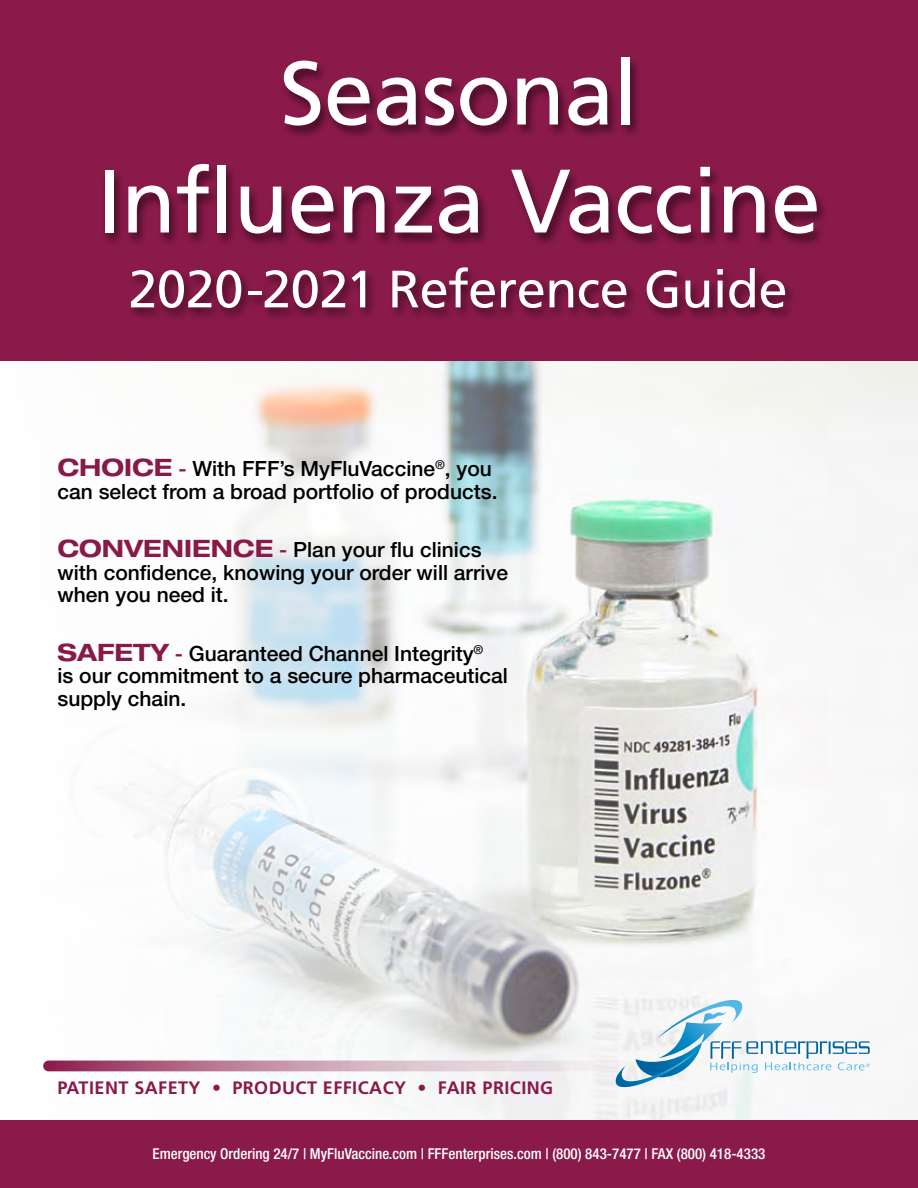
<style>
.page{position:relative;width:918px;height:1188px;background:#fff}
.page>*{position:absolute;margin:0;border:0;box-sizing:border-box;transform-origin:0 0}
.t1{font:90px/108px "Frutiger";letter-spacing:-.01em;color:#fff;text-align:center}
.t2{font:52.5px "Frutiger";letter-spacing:-.01em;color:#fff}
.t3{font:500 21px/22.5px "Helvetica Neue LT Std";color:#000}
.t4{font:700 18px "Frutiger";letter-spacing:.025em;color:#881a49}
.t5{font:500 condensed 15px "Helvetica Neue LT Std";color:#fff}
.s1{font-weight:700;font-stretch:expanded;font-size:24px;color:#881a49}
.s2{color:#881a49}
</style>
<div class="page">
<img style="left:43px;top:361px;width:875px;height:759px">
<div style="left:0;top:0;width:918px;height:361px;background:#8a1a4a"></div>
<div style="left:101px;top:56px;width:728px;height:192px;background:#000;opacity:.5"></div>
<div style="left:127px;top:266px;width:670px;height:56px;background:#000;opacity:.5"></div>
<div style="left:0;top:1120px;width:918px;height:68px;background:#8a1a4a"></div>
<svg style="left:614px;top:1000px;width:256px;height:91px"></svg>
<svg style="left:43px;top:1061px;width:648px;height:10px;background:#bc9cb2"></svg>
<h1 class="t1" style="left:97px;top:40px;width:725px">Seasonal<br>Influenza Vaccine</h1>
<h2 class="t2" style="left:128px;top:258px;width:661px">2020-2021 Reference Guide</h2>
<p class="t3" style="left:58px;top:457px;width:442px"><span class="s1">CHOICE</span> <span class="s2">-</span> With FFF’s MyFluVaccine<sup>®</sup>, you can select from a broad portfolio of products.</p>
<p class="t3" style="left:58px;top:538px;width:452px"><span class="s1">CONVENIENCE</span> <span class="s2">-</span> Plan your flu clinics with confidence, knowing your order will arrive when you need it.</p>
<p class="t3" style="left:58px;top:642px;width:452px"><span class="s1">SAFETY</span> <span class="s2">-</span> Guaranteed Channel Integrity<sup>®<br></sup>is our commitment to a secure pharmaceutical supply chain.</p>
<p class="t4" style="left:58px;top:1077px;width:497px">PATIENT SAFETY • PRODUCT EFFICACY • FAIR PRICING</p>
<p class="t5" style="left:153px;top:1144px;width:614px">Emergency Ordering 24/7 | MyFluVaccine.com | FFFenterprises.com | (800) 843-7477 | FAX (800) 418-4333</p>
</div>
